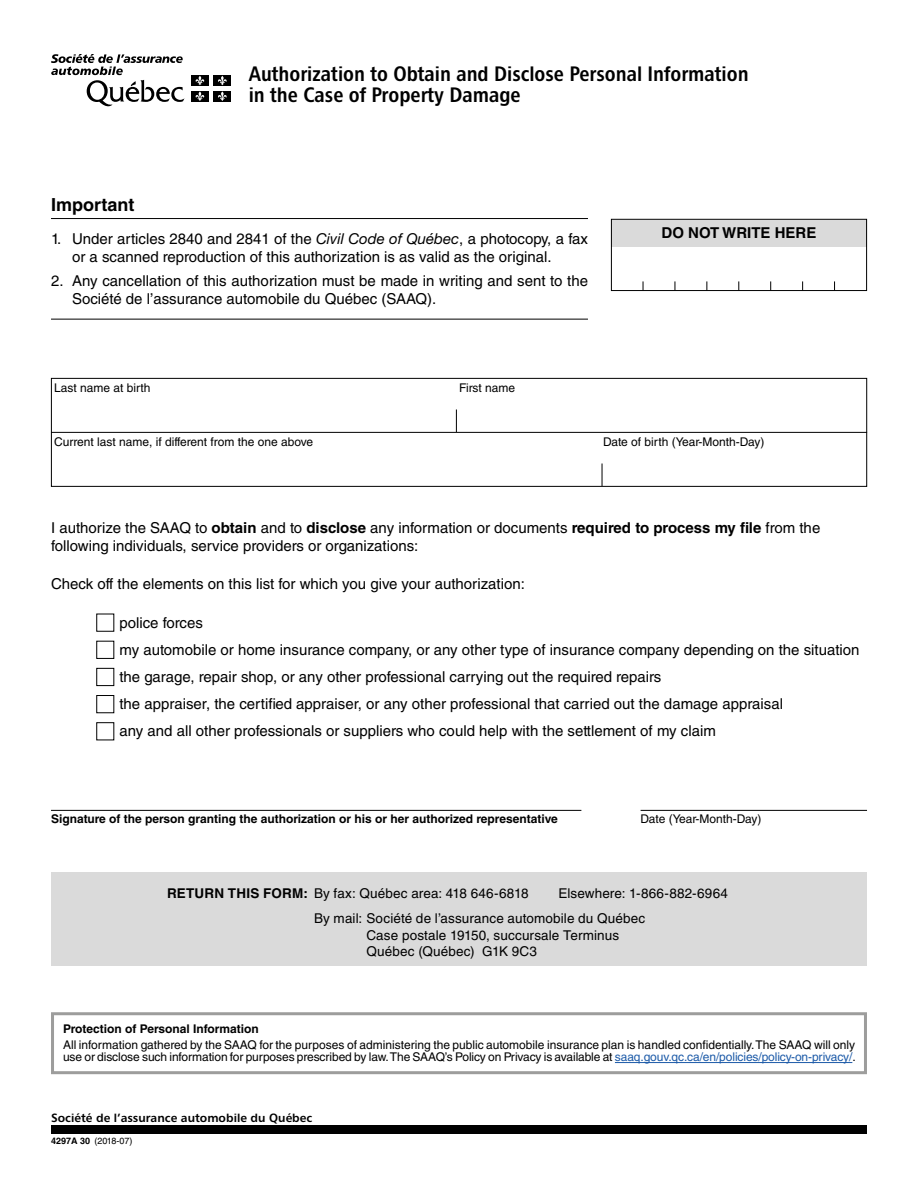
<style>
.page{position:relative;width:918px;height:1188px;background:#fff}
.page>*{position:absolute;margin:0;border:0;box-sizing:border-box;transform-origin:0 0}
.t1{font:21px/21px "Chaloult Cond Demi Gras";color:#000}
.t2{font:700 18px "Helvetica LT Std";color:#000}
.t3{font:15px/27px "Helvetica LT Std";color:#000}
.t4{font:700 15px "Helvetica LT Std";color:#000}
.t5{font:13.5px/25.2px "Helvetica LT Std";letter-spacing:.01em;color:#000}
.t6{font:12px/12.8px "Helvetica LT Std";color:#000}
.t7{font:700 12px "Helvetica LT Std";color:#000}
.t8{font:12px "Chaloult Demi Gras";color:#000}
.t9{font:9px "Helvetica LT Std";letter-spacing:-.02em;color:#000}
.s1{font-family:"Helvetica Neue LT Std";font-style:italic}
.s2{font-weight:700}
.s3{color:#1c5aa8}
</style>
<div class="page">
<div style="left:612px;top:220px;width:255px;height:27px;background:#dadada"></div>
<hr style="left:51px;top:218px;width:537px;height:1px;background:#000">
<hr style="left:51px;top:319px;width:537px;height:1px;background:#000">
<svg style="left:456px;top:410px;width:1px;height:22px"></svg>
<hr style="left:51px;top:432px;width:816px;height:1px;background:#000">
<svg style="left:602px;top:464px;width:1px;height:21px"></svg>
<div style="left:51px;top:1125px;width:816px;height:9px;background:#000"></div>
<div style="left:51px;top:378px;width:816px;height:109px;border:1px solid #000"></div>
<div style="left:96px;top:614px;width:18px;height:18px;border:1px solid #000"></div>
<div style="left:96px;top:641px;width:18px;height:18px;border:1px solid #000"></div>
<div style="left:96px;top:668px;width:18px;height:18px;border:1px solid #000"></div>
<div style="left:96px;top:695px;width:18px;height:18px;border:1px solid #000"></div>
<div style="left:96px;top:722px;width:18px;height:18px;border:1px solid #000"></div>
<div style="left:51px;top:873px;width:816px;height:93px;background:#dadada"></div>
<hr style="left:51px;top:810px;width:530px;height:1px;background:#000">
<hr style="left:641px;top:810px;width:226px;height:1px;background:#000">
<svg style="left:51px;top:54px;width:133px;height:52px"></svg>
<div style="left:191px;top:75px;width:18px;height:11px;background:#000"></div>
<svg style="left:195px;top:76px;width:10px;height:9px"></svg>
<div style="left:214px;top:75px;width:17px;height:11px;background:#000"></div>
<svg style="left:218px;top:76px;width:9px;height:9px"></svg>
<div style="left:191px;top:91px;width:18px;height:10px;background:#000"></div>
<svg style="left:195px;top:91px;width:10px;height:10px"></svg>
<div style="left:214px;top:91px;width:17px;height:10px;background:#000"></div>
<svg style="left:218px;top:91px;width:9px;height:10px"></svg>
<div style="left:611px;top:219px;width:256px;height:72px;border:1px solid #000"></div>
<hr style="left:615px;top:1062px;width:237px;height:1px;background:#1c5aa8">
<div style="left:51px;top:1012px;width:816px;height:62px;border:3px solid #9d9d9c"></div>
<h1 class="t1" style="left:249px;top:62px;width:501px">Authorization to Obtain and Disclose Personal Information in the Case of Property Damage</h1>
<p class="t2" style="left:51px;top:194px;width:85px">Important</p>
<p class="t3" style="left:72px;top:230px;width:517px;line-height:18px;text-indent:-21px">1. Under articles 2840 and 2841 of the <span class="s1">Civil Code of Québec</span>, a photocopy, a fax or a scanned reproduction of this authorization is as valid as the original.</p>
<p class="t3" style="left:72px;top:272px;width:518px;line-height:18px;text-indent:-21px">2. Any cancellation of this authorization must be made in writing and sent to the<br>Société de l’assurance automobile du Québec (SAAQ).</p>
<p class="t6" style="left:54px;top:381px;width:98px">Last name at birth</p>
<p class="t6" style="left:459px;top:381px;width:58px">First name</p>
<p class="t4" style="left:662px;top:224px;width:156px">DO NOT WRITE HERE</p>
<p class="t6" style="left:54px;top:435px;width:261px">Current last name, if different from the one above</p>
<p class="t6" style="left:603px;top:435px;width:163px">Date of birth (Year-Month-Day)</p>
<p class="t3" style="left:51px;top:518px;width:771px;line-height:18px">I authorize the SAAQ to <span class="s2">obtain</span> and to <span class="s2">disclose</span> any information or documents <span class="s2">required to process my file</span> from the following individuals, service providers or organizations:</p>
<p class="t3" style="left:51px;top:570px;width:475px">Check off the elements on this list for which you give your authorization:</p>
<p class="t3" style="left:119px;top:609px;width:742px">police forces<br>my automobile or home insurance company, or any other type of insurance company depending on the situation the garage, repair shop, or any other professional carrying out the required repairs<br>the appraiser, the certified appraiser, or any other professional that carried out the damage appraisal<br>any and all other professionals or suppliers who could help with the settlement of my claim</p>
<p class="t7" style="left:51px;top:812px;width:508px">Signature of the person granting the authorization or his or her authorized representative</p>
<p class="t6" style="left:641px;top:813px;width:122px">Date (Year-Month-Day)</p>
<p class="t5" style="left:167px;top:881px;width:363px"><span class="s2">RETURN THIS FORM:</span> By fax: Québec area: 418 646-6818</p>
<p class="t5" style="left:314px;top:881px;width:415px;text-indent:244px">Elsewhere: 1-866-882-6964<br>By mail: Société de l’assurance automobile du Québec</p>
<p class="t5" style="left:367px;top:927px;width:254px;line-height:16.2px">Case postale 19150, succursale Terminus<br>Québec (Québec) G1K 9C3</p>
<p class="t7" style="left:63px;top:1021px;width:197px">Protection of Personal Information</p>
<p class="t6" style="left:63px;top:1038px;width:794px">All information gathered by the SAAQ for the purposes of administering the public automobile insurance plan is handled confidentially. The SAAQ will only use or disclose such information for purposes prescribed by law. The SAAQ’s Policy on Privacy is available at <span class="s3">saaq.gouv.qc.ca/en/policies/policy-on-privacy/</span>.</p>
<p class="t8" style="left:51px;top:1110px;width:263px">Société de l’assurance automobile du Québec</p>
<p class="t9" style="left:51px;top:1135px;width:83px"><span class="s2">4297A 30</span> (2018-07)</p>
</div>
